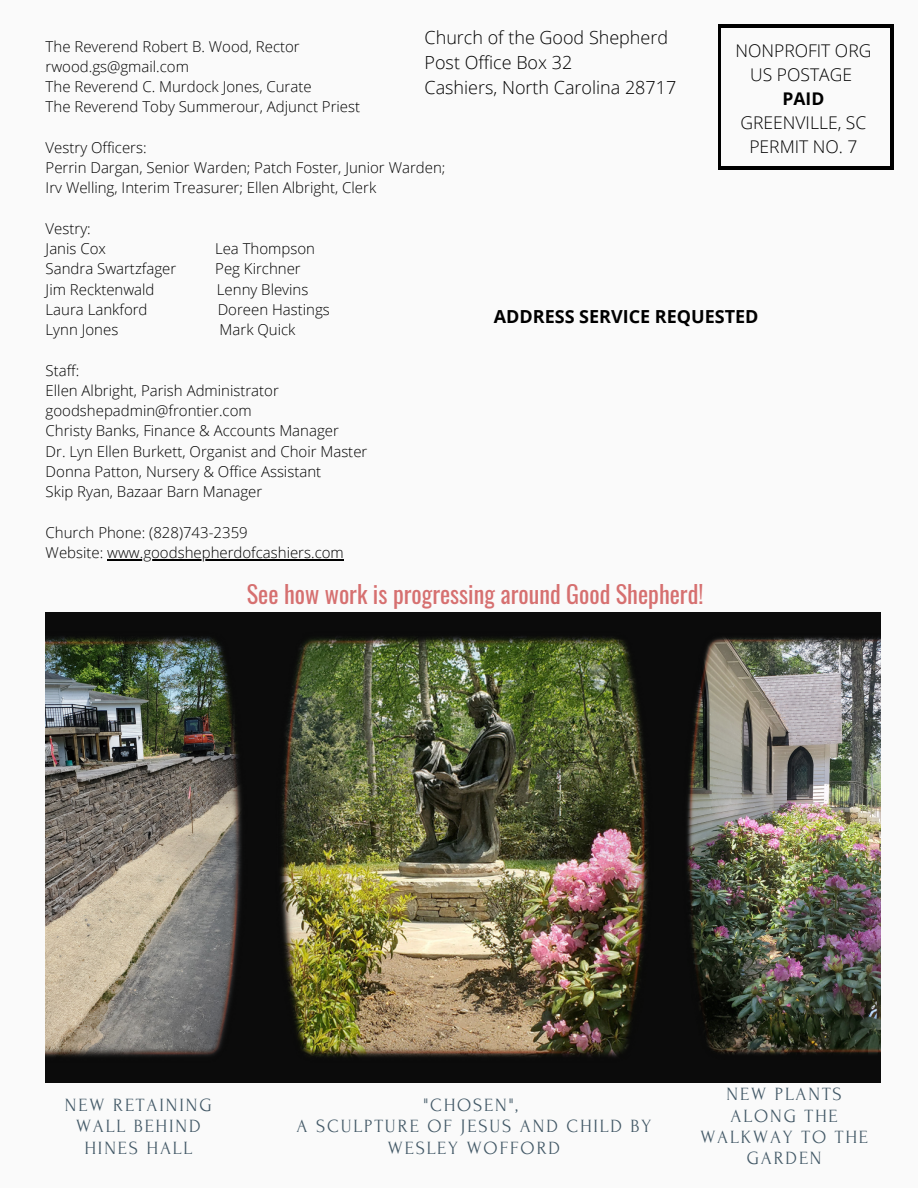
<style>
.page{position:relative;width:918px;height:1188px;background:#fafafa}
.page>*{position:absolute;margin:0;border:0;box-sizing:border-box;transform-origin:0 0}
.t1{font:24.15px "Oswald";color:#d67070}
.t2{font:18.75px/21.3px "Forum";letter-spacing:.1em;color:#435967;text-align:center}
.t3{font:300 18px "Open Sans";color:#000}
.t4{font:700 18px "Open Sans";color:#000}
.t5{font:300 17.55px "Open Sans";color:#000}
.t6{font:700 17.55px "Open Sans";color:#000}
.t7{font:300 15px "Open Sans";color:#000}
</style>
<div class="page">
<div style="left:718px;top:25px;width:176px;height:145px;background:linear-gradient(to right,#000,#000)"></div>
<div style="left:722px;top:29px;width:168px;height:137px;background:#fafafa"></div>
<hr style="left:107px;top:559px;width:237px;height:1px;background:#000">
<img style="left:46px;top:613px;width:835px;height:469px">
<p class="t3" style="left:425px;top:25px;width:245px">Church of the Good Shepherd</p>
<p class="t3" style="left:425px;top:50px;width:149px">Post Office Box 32</p>
<p class="t3" style="left:425px;top:74px;width:253px">Cashiers, North Carolina 28717</p>
<p class="t7" style="left:46px;top:36px;width:256px">The Reverend Robert B. Wood, Rector</p>
<p class="t7" style="left:46px;top:56px;width:145px">rwood.gs@gmail.com</p>
<p class="t7" style="left:46px;top:76px;width:268px">The Reverend C. Murdock Jones, Curate</p>
<p class="t7" style="left:46px;top:96px;width:316px">The Reverend Toby Summerour, Adjunct Priest</p>
<p class="t7" style="left:46px;top:137px;width:103px">Vestry Officers:</p>
<p class="t7" style="left:46px;top:157px;width:401px">Perrin Dargan, Senior Warden; Patch Foster, Junior Warden;</p>
<p class="t7" style="left:46px;top:177px;width:332px">Irv Welling, Interim Treasurer; Ellen Albright, Clerk</p>
<p class="t7" style="left:46px;top:218px;width:47px">Vestry:</p>
<p class="t7" style="left:46px;top:238px;width:62px">Janis Cox</p>
<p class="t7" style="left:215px;top:238px;width:102px">Lea Thompson</p>
<p class="t7" style="left:46px;top:258px;width:132px">Sandra Swartzfager</p>
<p class="t7" style="left:215px;top:258px;width:87px">Peg Kirchner</p>
<p class="t7" style="left:46px;top:279px;width:110px">Jim Recktenwald</p>
<p class="t7" style="left:217px;top:279px;width:93px">Lenny Blevins</p>
<p class="t7" style="left:46px;top:299px;width:103px">Laura Lankford</p>
<p class="t7" style="left:218px;top:299px;width:114px">Doreen Hastings</p>
<p class="t7" style="left:46px;top:319px;width:74px">Lynn Jones</p>
<p class="t7" style="left:220px;top:319px;width:77px">Mark Quick</p>
<p class="t7" style="left:46px;top:360px;width:35px">Staff:</p>
<p class="t7" style="left:46px;top:380px;width:235px">Ellen Albright, Parish Administrator</p>
<p class="t7" style="left:46px;top:400px;width:208px">goodshepadmin@frontier.com</p>
<p class="t7" style="left:46px;top:420px;width:295px">Christy Banks, Finance &amp; Accounts Manager</p>
<p class="t7" style="left:46px;top:441px;width:323px">Dr. Lyn Ellen Burkett, Organist and Choir Master</p>
<p class="t7" style="left:46px;top:461px;width:277px">Donna Patton, Nursery &amp; Office Assistant</p>
<p class="t7" style="left:46px;top:481px;width:218px">Skip Ryan, Bazaar Barn Manager</p>
<p class="t7" style="left:46px;top:522px;width:204px">Church Phone: (828)743-2359</p>
<p class="t7" style="left:46px;top:542px;width:300px">Website: www.goodshepherdofcashiers.com</p>
<p class="t5" style="left:736px;top:38px;width:137px">NONPROFIT ORG</p>
<p class="t5" style="left:750px;top:62px;width:103px">US POSTAGE</p>
<p class="t6" style="left:783px;top:86px;width:43px">PAID</p>
<p class="t5" style="left:741px;top:110px;width:127px">GREENVILLE, SC</p>
<p class="t5" style="left:749px;top:135px;width:110px">PERMIT NO. 7</p>
<p class="t4" style="left:494px;top:304px;width:266px">ADDRESS SERVICE REQUESTED</p>
<p class="t1" style="left:247px;top:575px;width:458px">See how work is progressing around Good Shepherd!</p>
<p class="t2" style="left:65px;top:1094px;width:148px">NEW RETAINING<br>WALL BEHIND<br>HINES HALL</p>
<p class="t2" style="left:424px;top:1094px;width:96px">"CHOSEN",</p>
<p class="t2" style="left:297px;top:1116px;width:356px">A SCULPTURE OF JESUS AND CHILD BY<br>WESLEY WOFFORD</p>
<p class="t2" style="left:700px;top:1084px;width:169px">NEW PLANTS<br>ALONG THE<br>WALKWAY TO THE<br>GARDEN</p>
</div>
